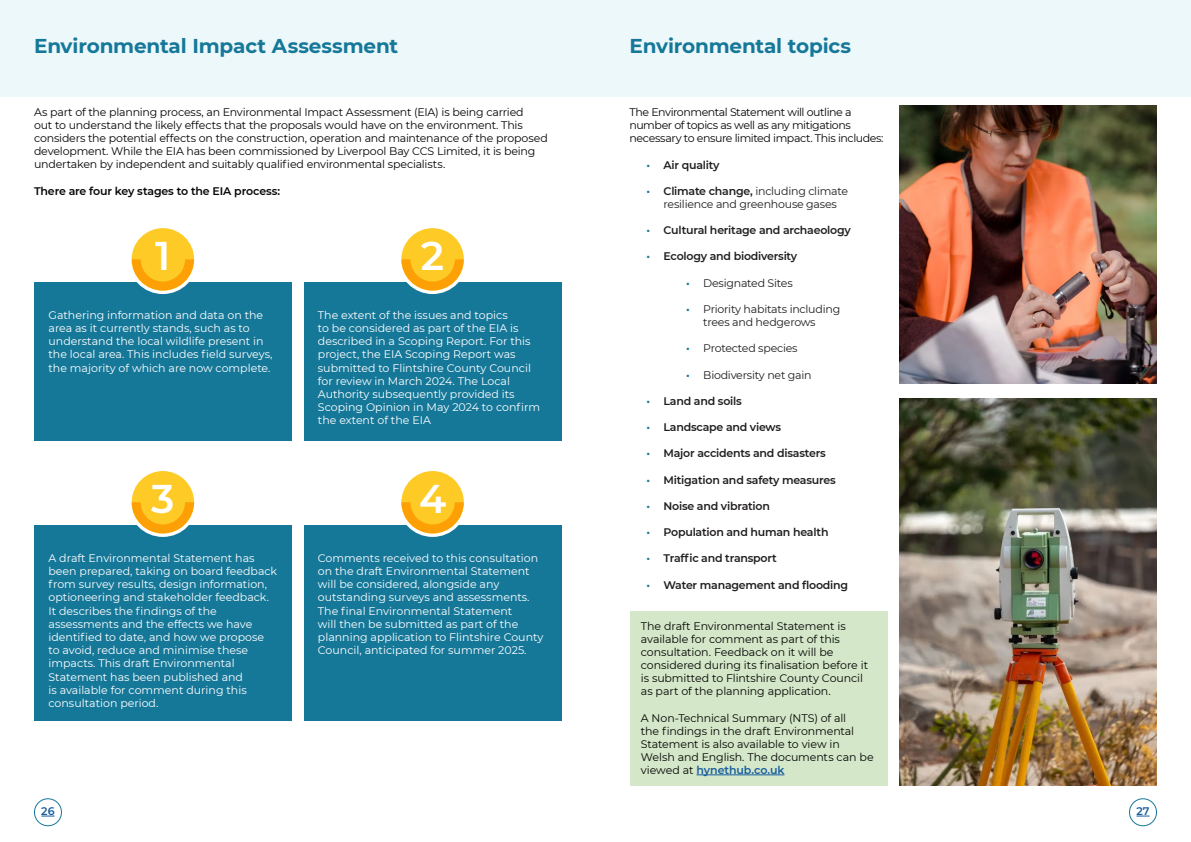
<style>
.page{position:relative;width:1191px;height:842px;background:#fff}
.page>*{position:absolute;margin:0;border:0;box-sizing:border-box;transform-origin:0 0}
.Body_Text_-_Regular__Justify{font:600 40px "Montserrat";color:#fff}
.t1{font:700 20px "Montserrat";letter-spacing:-.01em;color:#167899}
.t2{font:11px/13.2px "Montserrat";color:#fff}
.Body_Text_-_Regular__Justify-2{font:11px/13px "Montserrat";letter-spacing:-.015em;color:#040503}
.t3{font:600 11px "Montserrat";letter-spacing:-.02em;color:#201d1e}
.t4{font:11px/13.2px "Montserrat";letter-spacing:-.02em;color:#201d1e;text-align:center}
.Body_Text_-_Regular__Justify-3{font:11px/13px "Montserrat";letter-spacing:-.04em;color:#040503}
.Body_Text_-_Regular__Justify-4{font:600 11px "Montserrat";letter-spacing:-.015em;color:#040503}
.t5{font:600 11px "Montserrat";color:#175d9e}
.s1{color:#167899}
.s2{font-weight:600;color:#167899}
.s3{font-weight:600}
.s4{font-weight:600;color:#175d9e}
</style>
<div class="page">
<div style="left:34px;top:798px;width:28px;height:28px;border:1px solid #167899;border-radius:50%"></div>
<div style="left:1129px;top:798px;width:28px;height:28px;border:1px solid #167899;border-radius:50%"></div>
<svg style="left:41px;top:816px;width:14px;height:1px"></svg>
<svg style="left:1136px;top:816px;width:13px;height:1px"></svg>
<div style="left:630px;top:611px;width:257px;height:175px;background:#d4e7c9"></div>
<div style="left:0;top:0;width:1191px;height:96px;background:#edf8fb"></div>
<div style="left:34px;top:282px;width:258px;height:159px;background:#167899"></div>
<div style="left:34px;top:525px;width:258px;height:196px;background:#167899"></div>
<div style="left:304px;top:282px;width:257px;height:159px;background:#167899"></div>
<div style="left:304px;top:525px;width:257px;height:196px;background:#167899"></div>
<svg style="left:128px;top:225px;width:69px;height:69px"></svg>
<svg style="left:128px;top:468px;width:69px;height:69px"></svg>
<div style="left:398px;top:225px;width:69px;height:69px;background:#fff;border-radius:50%"></div>
<div style="left:398px;top:468px;width:69px;height:69px;background:#fff;border-radius:50%"></div>
<div style="left:132px;top:228px;width:62px;height:63px;background:#feca26;border-radius:50%"></div>
<div style="left:132px;top:471px;width:62px;height:62px;background:#feca26;border-radius:50%"></div>
<div style="left:401px;top:228px;width:63px;height:63px;background:#feca26;border-radius:50%"></div>
<div style="left:401px;top:471px;width:63px;height:62px;background:#feca26;border-radius:50%"></div>
<svg style="left:132px;top:259px;width:62px;height:32px"></svg>
<svg style="left:132px;top:502px;width:62px;height:31px"></svg>
<svg style="left:401px;top:259px;width:63px;height:32px"></svg>
<svg style="left:401px;top:502px;width:63px;height:31px"></svg>
<hr style="left:696px;top:774px;width:88px;height:1px;background:#175d9e">
<img style="left:899px;top:106px;width:257px;height:278px">
<img style="left:899px;top:399px;width:257px;height:387px">
<p class="t1" style="left:34px;top:32px;width:366px">Environmental Impact Assessment</p>
<p class="Body_Text_-_Regular__Justify-2" style="left:34px;top:105px;width:515px">As part of the planning process, an Environmental Impact Assessment (EIA) is being carried<br>out to understand the likely effects that the proposals would have on the environment. This considers the potential effects on the construction, operation and maintenance of the proposed development. While the EIA has been commissioned by Liverpool Bay CCS Limited, it is being undertaken by independent and suitably qualified environmental specialists.</p>
<p class="Body_Text_-_Regular__Justify-4" style="left:34px;top:184px;width:248px">There are four key stages to the EIA process:</p>
<p class="Body_Text_-_Regular__Justify" style="left:155px;top:227px;width:17px">1</p>
<p class="t2" style="left:48px;top:308px;width:225px">Gathering information and data on the area as it currently stands, such as to understand the local wildlife present in the local area. This includes field surveys, the majority of which are now complete.</p>
<p class="Body_Text_-_Regular__Justify" style="left:151px;top:470px;width:25px">3</p>
<p class="t2" style="left:48px;top:551px;width:230px">A draft Environmental Statement has been prepared, taking on board feedback from survey results, design information, optioneering and stakeholder feedback.<br>It describes the findings of the assessments and the effects we have identified to date, and how we propose to avoid, reduce and minimise these impacts. This draft Environmental Statement has been published and<br>is available for comment during this consultation period.</p>
<p class="Body_Text_-_Regular__Justify" style="left:421px;top:227px;width:25px">2</p>
<p class="t2" style="left:318px;top:308px;width:224px">The extent of the issues and topics<br>to be considered as part of the EIA is described in a Scoping Report. For this project, the EIA Scoping Report was submitted to Flintshire County Council for review in March 2024. The Local Authority subsequently provided its Scoping Opinion in May 2024 to confirm the extent of the EIA</p>
<p class="Body_Text_-_Regular__Justify" style="left:419px;top:470px;width:29px">4</p>
<p class="t2" style="left:318px;top:551px;width:227px">Comments received to this consultation on the draft Environmental Statement will be considered, alongside any outstanding surveys and assessments.<br>The final Environmental Statement<br>will then be submitted as part of the planning application to Flintshire County Council, anticipated for summer 2025.</p>
<p class="t1" style="left:629px;top:32px;width:223px">Environmental topics</p>
<p class="Body_Text_-_Regular__Justify-3" style="left:629px;top:105px;width:256px">The Environmental Statement will outline a number of topics as well as any mitigations necessary to ensure limited impact. This includes:</p>
<p class="t3" style="left:646px;top:157px;width:74px"><span class="s1">•</span> Air quality</p>
<p class="t4" style="left:646px;top:184px;width:203px"><span class="s2">•</span> <span class="s3">Climate change,</span> including climate resilience and greenhouse gases</p>
<p class="t3" style="left:646px;top:222px;width:206px"><span class="s1">•</span> Cultural heritage and archaeology</p>
<p class="t3" style="left:646px;top:249px;width:152px"><span class="s1">•</span> Ecology and biodiversity</p>
<p class="t4" style="left:686px;top:276px;width:108px"><span class="s2">•</span> Designated Sites</p>
<p class="t4" style="left:703px;top:302px;width:138px;text-align:left;text-indent:-17px"><span class="s2">•</span> Priority habitats including trees and hedgerows</p>
<p class="t4" style="left:686px;top:341px;width:113px"><span class="s2">•</span> Protected species</p>
<p class="t4" style="left:686px;top:368px;width:127px"><span class="s2">•</span> Biodiversity net gain</p>
<p class="t3" style="left:646px;top:393px;width:97px"><span class="s1">•</span> Land and soils</p>
<p class="t3" style="left:646px;top:419px;width:136px"><span class="s1">•</span> Landscape and views</p>
<p class="t3" style="left:646px;top:446px;width:181px"><span class="s1">•</span> Major accidents and disasters</p>
<p class="t3" style="left:646px;top:472px;width:191px"><span class="s1">•</span> Mitigation and safety measures</p>
<p class="t3" style="left:646px;top:498px;width:125px"><span class="s1">•</span> Noise and vibration</p>
<p class="t3" style="left:646px;top:524px;width:183px"><span class="s1">•</span> Population and human health</p>
<p class="t3" style="left:646px;top:551px;width:132px"><span class="s1">•</span> Traffic and transport</p>
<p class="t3" style="left:646px;top:577px;width:203px"><span class="s1">•</span> Water management and flooding</p>
<p class="Body_Text_-_Regular__Justify-2" style="left:641px;top:619px;width:229px">The draft Environmental Statement is available for comment as part of this consultation. Feedback on it will be considered during its finalisation before it is submitted to Flintshire County Council as part of the planning application.</p>
<p class="Body_Text_-_Regular__Justify-2" style="left:641px;top:711px;width:234px">A Non-Technical Summary (NTS) of all<br>the findings in the draft Environmental Statement is also available to view in Welsh and English. The documents can be viewed at <span class="s4">hynethub.co.uk</span></p>
<p class="t5" style="left:41px;top:803px;width:15px">26</p>
<p class="t5" style="left:1136px;top:803px;width:15px">27</p>
</div>
